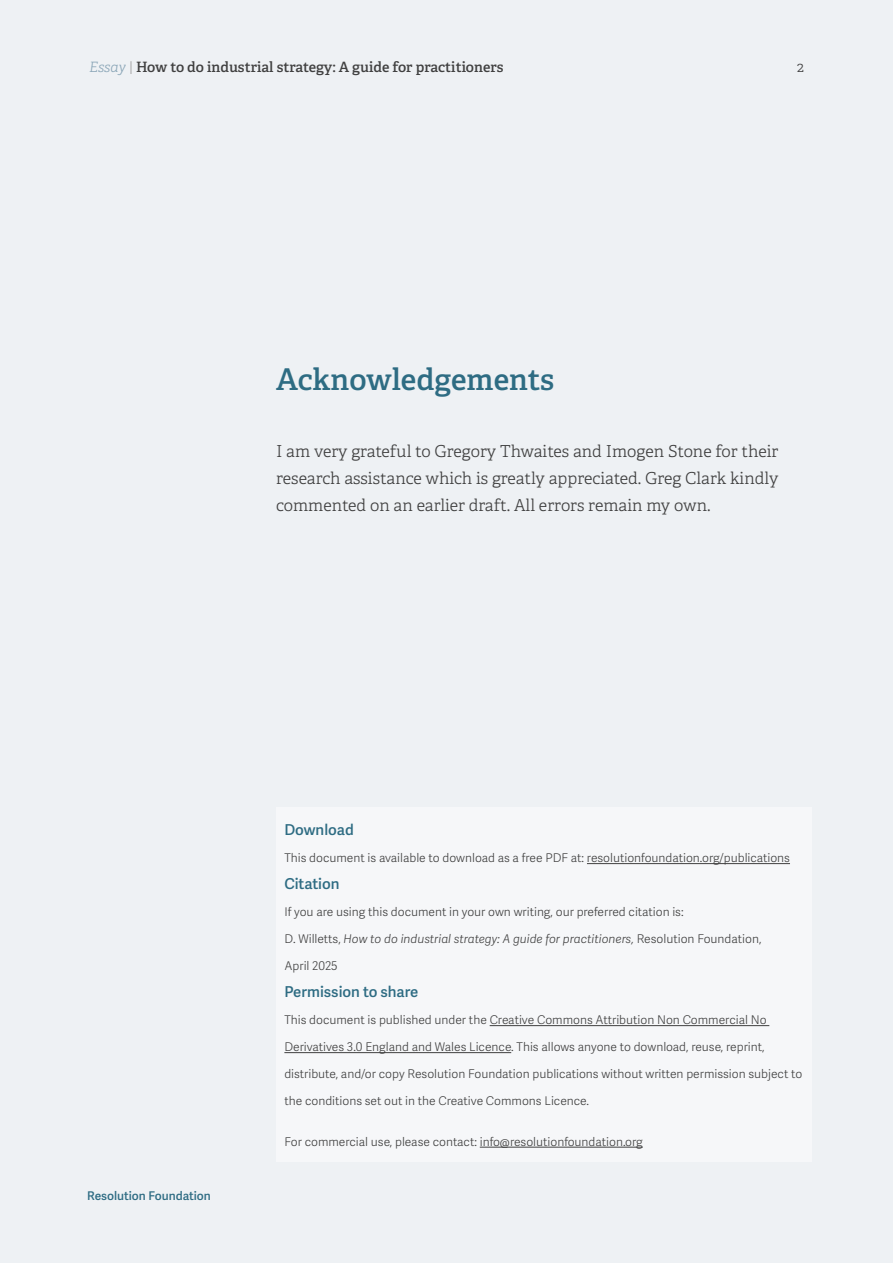
<style>
.page{position:relative;width:893px;height:1263px;background:#eef1f4}
.page>*{position:absolute;margin:0;border:0;box-sizing:border-box;transform-origin:0 0}
.t1{font:600 30px "Adelle";color:#2e6c83}
.t2{font:300 16.5px/27px "Adelle";color:#404040;text-align:justify}
.t3{font:15px "Adelle Sans Sb";color:#2e6c83}
.t4{font:600 14.25px "Adelle";color:#404040}
.t5{font:300 14.25px "Adelle";color:#404040}
.t6{font:12px "Adelle Sans Lt";color:#404040}
.t7{font:italic 12px "Adelle Sans Lt";color:#404040}
.t8{font:12px "Adelle Sans Sb";color:#2e6c83}
.s1{font-weight:300;font-style:italic;color:#8ca7b8}
.s2{font-family:"Adelle Sans Lt";font-weight:400;color:#9f9f9f}
.s3{font-style:normal}
</style>
<div class="page">
<div style="left:276px;top:807px;width:536px;height:354px;background:#f6f7f9"></div>
<hr style="left:587px;top:863px;width:203px;height:1px;background:#404040">
<hr style="left:490px;top:1025px;width:279px;height:1px;background:#404040">
<hr style="left:284px;top:1052px;width:227px;height:1px;background:#404040">
<hr style="left:480px;top:1147px;width:163px;height:1px;background:#404040">
<p class="t4" style="left:89px;top:58px;width:416px"><span class="s1">Essay</span> <span class="s2">|</span> How to do industrial strategy: A guide for practitioners</p>
<p class="t5" style="left:797px;top:59px;width:8px">2</p>
<h1 class="t1" style="left:276px;top:360px;width:280px">Acknowledgements</h1>
<h2 class="t2" style="left:276px;top:438px;width:504px">I am very grateful to Gregory Thwaites and Imogen Stone for their research assistance which is greatly appreciated. Greg Clark kindly commented on an earlier draft. All errors remain my own.</h2>
<p class="t8" style="left:87px;top:1187px;width:125px">Resolution Foundation</p>
<p class="t3" style="left:284px;top:819px;width:71px">Download</p>
<p class="t6" style="left:284px;top:850px;width:507px">This document is available to download as a free PDF at: resolutionfoundation.org/publications</p>
<p class="t3" style="left:284px;top:873px;width:57px">Citation</p>
<p class="t6" style="left:284px;top:904px;width:401px">If you are using this document in your own writing, our preferred citation is:</p>
<p class="t7" style="left:284px;top:930px;width:479px"><span class="s3">D. Willetts,</span> How to do industrial strategy: A guide for practitioners, <span class="s3">Resolution Foundation,</span></p>
<p class="t6" style="left:284px;top:958px;width:55px">April 2025</p>
<p class="t3" style="left:284px;top:981px;width:136px">Permission to share</p>
<p class="t6" style="left:284px;top:1012px;width:484px">This document is published under the Creative Commons Attribution Non Commercial No</p>
<p class="t6" style="left:284px;top:1039px;width:482px">Derivatives 3.0 England and Wales Licence. This allows anyone to download, reuse, reprint,</p>
<p class="t6" style="left:284px;top:1066px;width:519px">distribute, and/or copy Resolution Foundation publications without written permission subject to</p>
<p class="t6" style="left:284px;top:1093px;width:306px">the conditions set out in the Creative Commons Licence.</p>
<p class="t6" style="left:284px;top:1133px;width:360px">For commercial use, please contact: info@resolutionfoundation.org</p>
</div>
